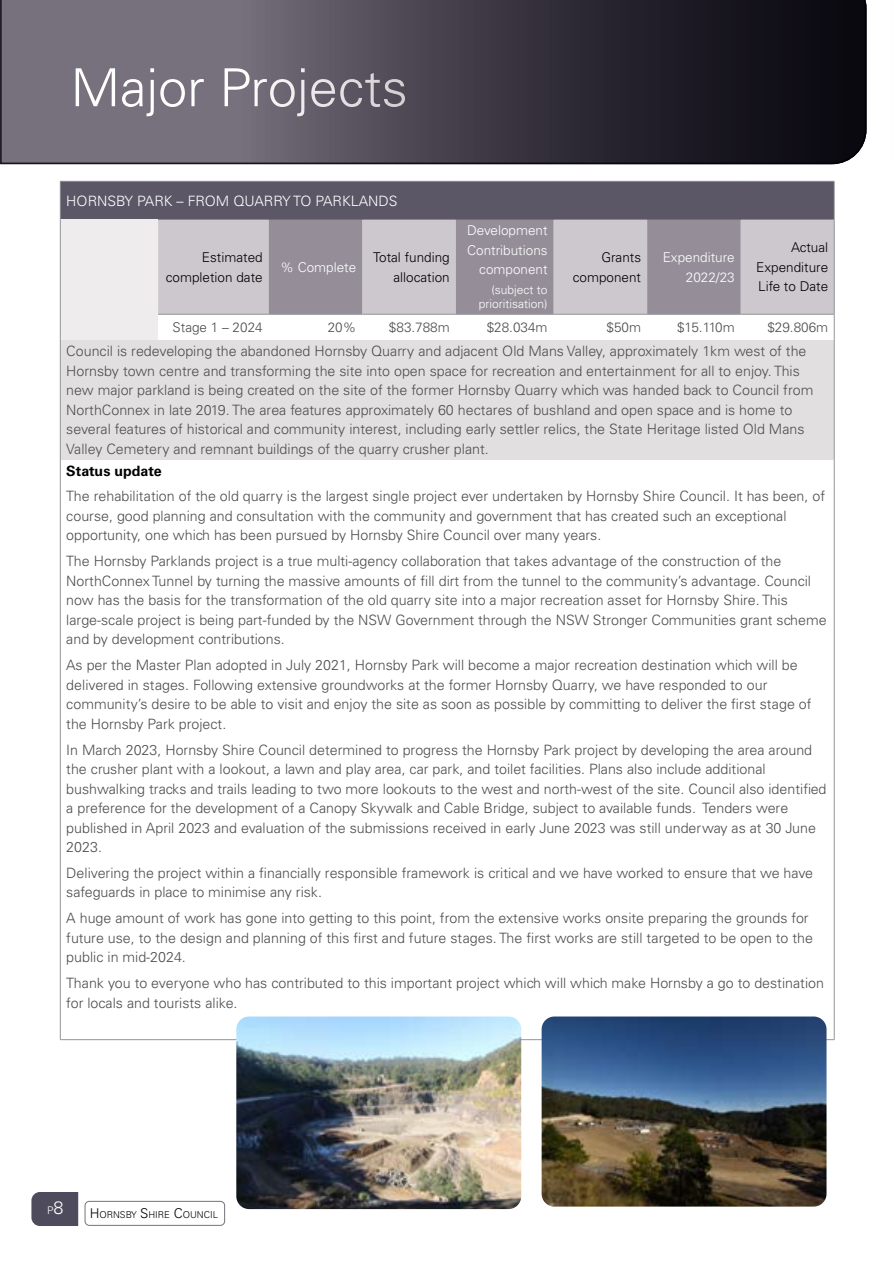
<style>
.page{position:relative;width:893px;height:1263px;background:#fff}
.page>*{position:absolute;margin:0;border:0;box-sizing:border-box;transform-origin:0 0}
.t1{font:300 52.5px "Univers LT Pro 45";color:#fff}
.t2{font:300 14.25px/19.5px "Univers LT Std";color:#4d4d4f}
.t3{font:300 14.25px "Univers LT Pro 45";color:#fff}
.t4{font:700 14.25px "Univers LT Std";color:#000}
.t5{font:300 13.5px/19.5px "Univers LT Pro 45";color:#000;text-align:right}
.t6{font:300 13.5px/19.5px "Univers LT Pro 45";color:#fff;text-align:right}
.t7{font:300 13.5px "Univers LT Pro 45";color:#4d4d4f}
.t8{font:300 12px/14.4px "Univers LT Pro 45";color:#fff;text-align:right}
.t9{font:300 10.5px "Univers LT Pro 45";color:#fff}
.t10{font:300 9.45px "Univers LT Pro 45";color:#000}
.s1{font-size:18px}
.s2{font-size:13.5px}
</style>
<div class="page">
<div style="left:85px;top:1201px;width:140px;height:25px;border:1px solid #77707d;border-radius:4px"></div>
<div style="left:31px;top:1192px;width:47px;height:34px;background:#4e4b5d"></div>
<svg style="left:0;top:0;width:867px;height:165px;background:#48434e"></svg>
<div style="left:60px;top:181px;width:774px;height:39px;background:#5b5767"></div>
<div style="left:60px;top:220px;width:98px;height:120px;background:#eeeced"></div>
<div style="left:158px;top:220px;width:676px;height:94px;background:#ccc8cd"></div>
<svg style="left:269px;top:220px;width:472px;height:94px;background:#aaa5ad"></svg>
<div style="left:60px;top:340px;width:774px;height:120px;background:#e2dfe1"></div>
<hr style="left:834px;top:181px;width:1px;height:39px;background:#939598">
<hr style="left:834px;top:340px;width:1px;height:120px;background:#939598">
<svg style="left:834px;top:460px;width:1px;height:25px"></svg>
<hr style="left:834px;top:485px;width:1px;height:554px;background:#939598">
<hr style="left:158px;top:314px;width:111px;height:1px;background:#939598">
<hr style="left:269px;top:314px;width:93px;height:1px;background:#939598">
<hr style="left:362px;top:314px;width:94px;height:1px;background:#939598">
<hr style="left:456px;top:314px;width:98px;height:1px;background:#939598">
<hr style="left:554px;top:314px;width:93px;height:1px;background:#939598">
<hr style="left:647px;top:314px;width:94px;height:1px;background:#939598">
<hr style="left:741px;top:314px;width:93px;height:1px;background:#939598">
<hr style="left:60px;top:181px;width:98px;height:1px;background:#939598">
<hr style="left:60px;top:181px;width:1px;height:39px;background:#939598">
<hr style="left:158px;top:181px;width:111px;height:1px;background:#939598">
<hr style="left:269px;top:181px;width:93px;height:1px;background:#939598">
<hr style="left:362px;top:181px;width:94px;height:1px;background:#939598">
<hr style="left:456px;top:181px;width:98px;height:1px;background:#939598">
<hr style="left:554px;top:181px;width:93px;height:1px;background:#939598">
<hr style="left:647px;top:181px;width:94px;height:1px;background:#939598">
<hr style="left:741px;top:181px;width:93px;height:1px;background:#939598">
<hr style="left:60px;top:220px;width:1px;height:94px;background:#939598">
<svg style="left:60px;top:314px;width:1px;height:26px"></svg>
<hr style="left:834px;top:220px;width:1px;height:94px;background:#939598">
<svg style="left:834px;top:314px;width:1px;height:26px"></svg>
<hr style="left:60px;top:340px;width:1px;height:120px;background:#939598">
<svg style="left:60px;top:460px;width:1px;height:25px"></svg>
<hr style="left:60px;top:485px;width:1px;height:554px;background:#939598">
<hr style="left:60px;top:1039px;width:98px;height:1px;background:#939598">
<hr style="left:158px;top:1039px;width:111px;height:1px;background:#939598">
<hr style="left:456px;top:1039px;width:98px;height:1px;background:#939598">
<hr style="left:741px;top:1039px;width:93px;height:1px;background:#939598">
<img style="left:236px;top:1016px;width:285px;height:193px">
<img style="left:542px;top:1016px;width:284px;height:190px">
<h1 class="t1" style="left:71px;top:53px;width:339px">Major Projects</h1>
<p class="t3" style="left:66px;top:191px;width:333px">HORNSBY PARK – FROM QUARRY TO PARKLANDS</p>
<p class="t5" style="left:166px;top:247px;width:98px">Estimated completion date</p>
<p class="t6" style="left:280px;top:257px;width:77px">% Complete</p>
<p class="t5" style="left:373px;top:247px;width:78px">Total funding allocation</p>
<p class="t6" style="left:467px;top:220px;width:82px">Development<br>Contributions component</p>
<p class="t8" style="left:479px;top:282px;width:70px">(subject to prioritisation)</p>
<p class="t5" style="left:573px;top:247px;width:70px">Grants component</p>
<p class="t6" style="left:663px;top:247px;width:73px">Expenditure<br>2022/23</p>
<p class="t5" style="left:756px;top:237px;width:73px;text-align:justify;text-indent:35px">Actual Expenditure Life to Date</p>
<p class="t7" style="left:173px;top:318px;width:92px">Stage 1 – 2024</p>
<p class="t7" style="left:328px;top:318px;width:30px">20%</p>
<p class="t7" style="left:389px;top:318px;width:62px">$83.788m</p>
<p class="t7" style="left:487px;top:318px;width:62px">$28.034m</p>
<p class="t7" style="left:607px;top:318px;width:36px">$50m</p>
<p class="t7" style="left:677px;top:318px;width:59px">$15.110m</p>
<p class="t7" style="left:767px;top:318px;width:62px">$29.806m</p>
<p class="t2" style="left:66px;top:341px;width:748px">Council is redeveloping the abandoned Hornsby Quarry and adjacent Old Mans Valley, approximately 1km west of the Hornsby town centre and transforming the site into open space for recreation and entertainment for all to enjoy. This new major parkland is being created on the site of the former Hornsby Quarry which was handed back to Council from NorthConnex in late 2019. The area features approximately 60 hectares of bushland and open space and is home to several features of historical and community interest, including early settler relics, the State Heritage listed Old Mans Valley Cemetery and remnant buildings of the quarry crusher plant.</p>
<p class="t4" style="left:66px;top:462px;width:97px">Status update</p>
<p class="t2" style="left:66px;top:487px;width:760px">The rehabilitation of the old quarry is the largest single project ever undertaken by Hornsby Shire Council. It has been, of course, good planning and consultation with the community and government that has created such an exceptional opportunity, one which has been pursued by Hornsby Shire Council over many years.</p>
<p class="t2" style="left:66px;top:551px;width:762px">The Hornsby Parklands project is a true multi-agency collaboration that takes advantage of the construction of the NorthConnex Tunnel by turning the massive amounts of fill dirt from the tunnel to the community’s advantage. Council now has the basis for the transformation of the old quarry site into a major recreation asset for Hornsby Shire. This large-scale project is being part-funded by the NSW Government through the NSW Stronger Communities grant scheme and by development contributions.</p>
<p class="t2" style="left:66px;top:655px;width:747px">As per the Master Plan adopted in July 2021, Hornsby Park will become a major recreation destination which will be delivered in stages. Following extensive groundworks at the former Hornsby Quarry, we have responded to our community’s desire to be able to visit and enjoy the site as soon as possible by committing to deliver the first stage of the Hornsby Park project.</p>
<p class="t2" style="left:66px;top:740px;width:762px">In March 2023, Hornsby Shire Council determined to progress the Hornsby Park project by developing the area around the crusher plant with a lookout, a lawn and play area, car park, and toilet facilities. Plans also include additional bushwalking tracks and trails leading to two more lookouts to the west and north-west of the site. Council also identified a preference for the development of a Canopy Skywalk and Cable Bridge, subject to available funds. Tenders were published in April 2023 and evaluation of the submissions received in early June 2023 was still underway as at 30 June 2023.</p>
<p class="t2" style="left:66px;top:863px;width:748px">Delivering the project within a financially responsible framework is critical and we have worked to ensure that we have safeguards in place to minimise any risk.</p>
<p class="t2" style="left:66px;top:908px;width:748px">A huge amount of work has gone into getting to this point, from the extensive works onsite preparing the grounds for future use, to the design and planning of this first and future stages. The first works are still targeted to be open to the public in mid-2024.</p>
<p class="t2" style="left:66px;top:973px;width:759px">Thank you to everyone who has contributed to this important project which will which make Hornsby a go to destination for locals and tourists alike.</p>
<p class="t9" style="left:47px;top:1203px;width:18px">P<span class="s1">8</span></p>
<p class="t10" style="left:90px;top:1209px;width:130px"><span class="s2">H</span>ORNSBY <span class="s2">S</span>HIRE <span class="s2">C</span>OUNCIL</p>
</div>
